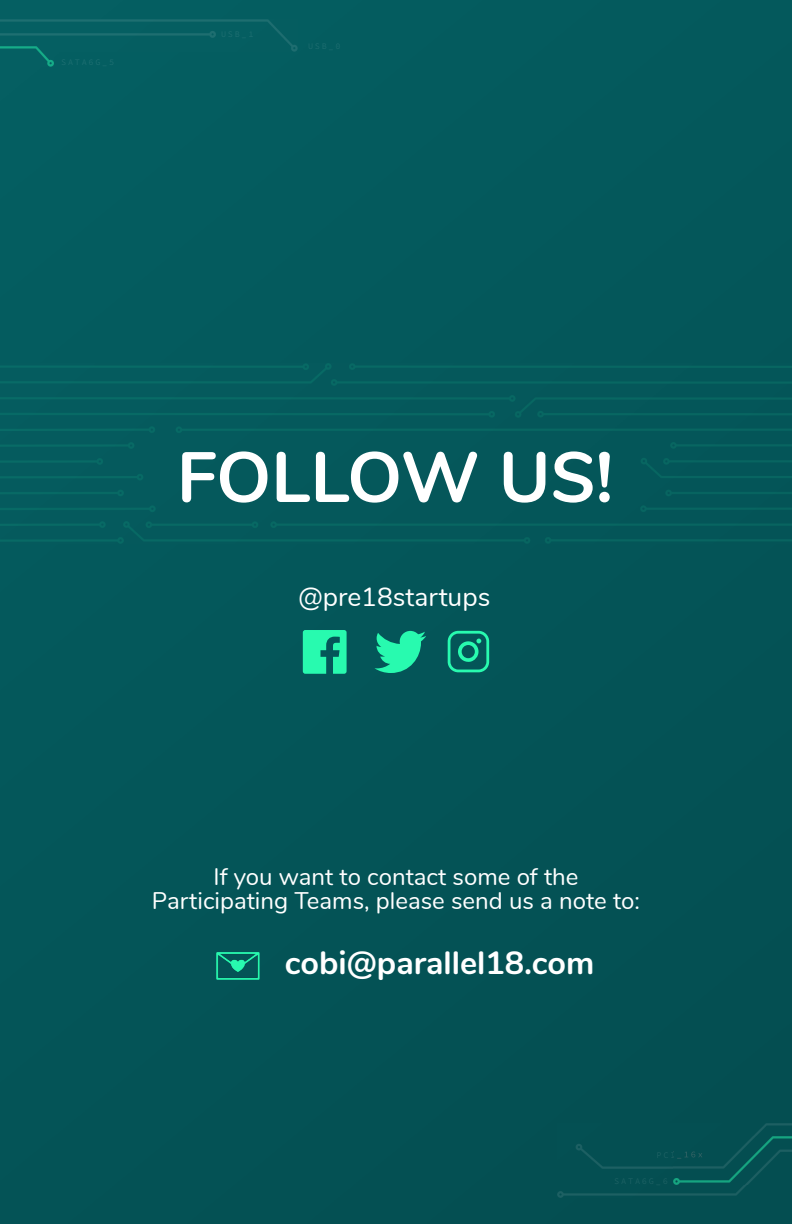
<style>
.page{position:relative;width:792px;height:1224px;background:#045558}
.page>*{position:absolute;margin:0;border:0;box-sizing:border-box;transform-origin:0 0}
.t1{font:700 70.8px "Nunito";letter-spacing:-.005em;color:#fff}
.t2{font:700 32.4px "Nunito";color:#fff}
.t3{font:26.4px "Nunito";color:#fff}
.t4{font:24px/24px "Nunito";color:#fff;text-align:center}
</style>
<div class="page">
<img style="left:0;top:20px;width:298px;height:31px">
<img style="left:0;top:46px;width:53px;height:21px">
<img style="left:558px;top:1123px;width:234px;height:75px">
<img style="left:674px;top:1137px;width:118px;height:48px">
<img style="left:0;top:363px;width:792px;height:181px">
<svg style="left:374px;top:631px;width:52px;height:42px"></svg>
<svg style="left:303px;top:630px;width:44px;height:44px"></svg>
<svg style="left:448px;top:631px;width:41px;height:41px"></svg>
<img style="left:216px;top:952px;width:43px;height:27px">
<h1 class="t1" style="left:177px;top:430px;width:438px">FOLLOW US!</h1>
<p class="t3" style="left:299px;top:579px;width:193px">@pre18startups</p>
<p class="t4" style="left:152px;top:866px;width:490px">If you want to contact some of the<br>Participating Teams, please send us a note to:</p>
<h2 class="t2" style="left:285px;top:941px;width:311px">cobi@parallel18.com</h2>
</div>
